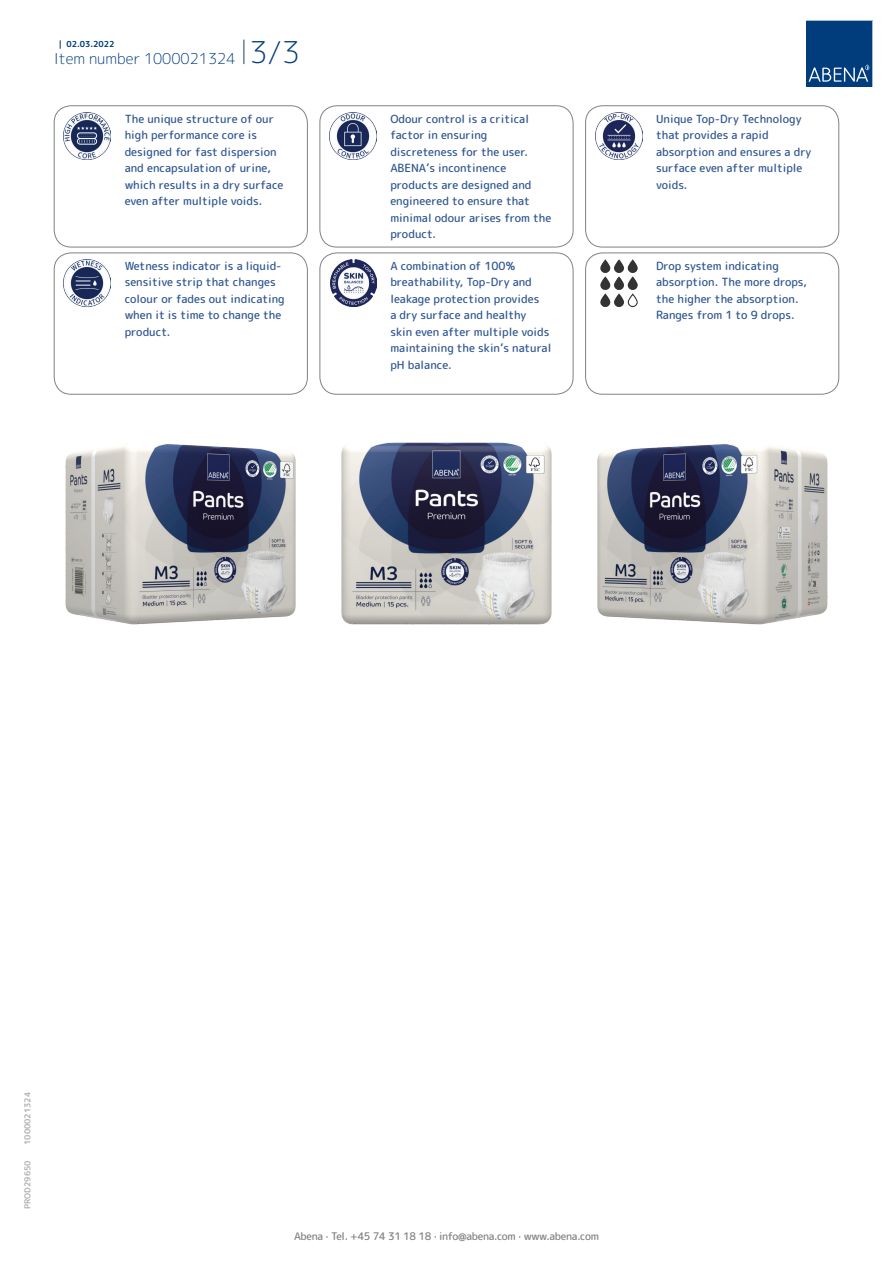
<style>
.page{position:relative;width:893px;height:1263px;background:#fff}
.page>*{position:absolute;margin:0;border:0;box-sizing:border-box;transform-origin:0 0}
.t1{font:300 15px "Rounded Mplus 1 c";color:#013d7d}
.t2{font:500 11.25px/16.5px "Rounded Mplus 1 c";color:#305691}
.t3{font:500 10.5px "Rounded Mplus 1 c";letter-spacing:-.03em;color:#808285}
.t4{font:700 8.25px "Rounded Mplus 1 c";color:#b2b3b7}
.t5{font:700 8.25px "Rounded Mplus 1 c";color:#013d7d}
.s1{font-size:30px}
</style>
<div class="page">
<svg style="left:244px;top:40px;width:1px;height:24px"></svg>
<svg style="left:806px;top:20px;width:67px;height:67px;background:#144b86"></svg>
<img style="left:64px;top:112px;width:47px;height:47px">
<div style="left:54px;top:106px;width:254px;height:141px;border:1px solid #808285;border-radius:17px"></div>
<img style="left:330px;top:112px;width:47px;height:47px">
<div style="left:320px;top:106px;width:253px;height:141px;border:1px solid #808285;border-radius:17px"></div>
<img style="left:595px;top:112px;width:48px;height:48px">
<div style="left:585px;top:106px;width:254px;height:141px;border:1px solid #808285;border-radius:17px"></div>
<img style="left:64px;top:259px;width:47px;height:47px">
<div style="left:54px;top:253px;width:254px;height:141px;border:1px solid #808285;border-radius:17px"></div>
<img style="left:330px;top:260px;width:46px;height:46px">
<div style="left:320px;top:253px;width:253px;height:141px;border:1px solid #808285;border-radius:17px"></div>
<img style="left:600px;top:260px;width:38px;height:46px">
<div style="left:585px;top:253px;width:254px;height:141px;border:1px solid #808285;border-radius:17px"></div>
<img style="left:65px;top:444px;width:231px;height:181px">
<img style="left:342px;top:442px;width:209px;height:183px">
<img style="left:597px;top:444px;width:231px;height:181px">
<p class="t5" style="left:59px;top:38px;width:57px">| 02.03.2022</p>
<h1 class="t1" style="left:54px;top:48px;width:248px">Item number 1000021324 <span class="s1">3/3</span></h1>
<p class="t2" style="left:125px;top:110px;width:160px">The unique structure of our high performance core is designed for fast dispersion and encapsulation of urine, which results in a dry surface even after multiple voids.</p>
<p class="t2" style="left:390px;top:110px;width:163px">Odour control is a critical factor in ensuring discreteness for the user.<br>ABENA’s incontinence products are designed and engineered to ensure that minimal odour arises from the product.</p>
<p class="t2" style="left:656px;top:110px;width:157px">Unique Top-Dry Technology that provides a rapid absorption and ensures a dry surface even after multiple voids.</p>
<p class="t2" style="left:125px;top:257px;width:161px">Wetness indicator is a liquid&shy;sensitive strip that changes colour or fades out indicating when it is time to change the product.</p>
<p class="t2" style="left:390px;top:257px;width:162px">A combination of 100% breathability, Top-Dry and leakage protection provides<br>a dry surface and healthy<br>skin even after multiple voids maintaining the skin’s natural pH balance.</p>
<p class="t2" style="left:656px;top:257px;width:152px">Drop system indicating absorption. The more drops, the higher the absorption.<br>Ranges from 1 to 9 drops.</p>
<p class="t4" style="left:22px;top:1145px;width:54px;rotate:-90deg">1000021324</p>
<p class="t4" style="left:22px;top:1209px;width:50px;rotate:-90deg">PROD29650</p>
<p class="t3" style="left:294px;top:1229px;width:306px">Abena · Tel. +45 74 31 18 18 · info@abena.com · www.abena.com</p>
</div>
